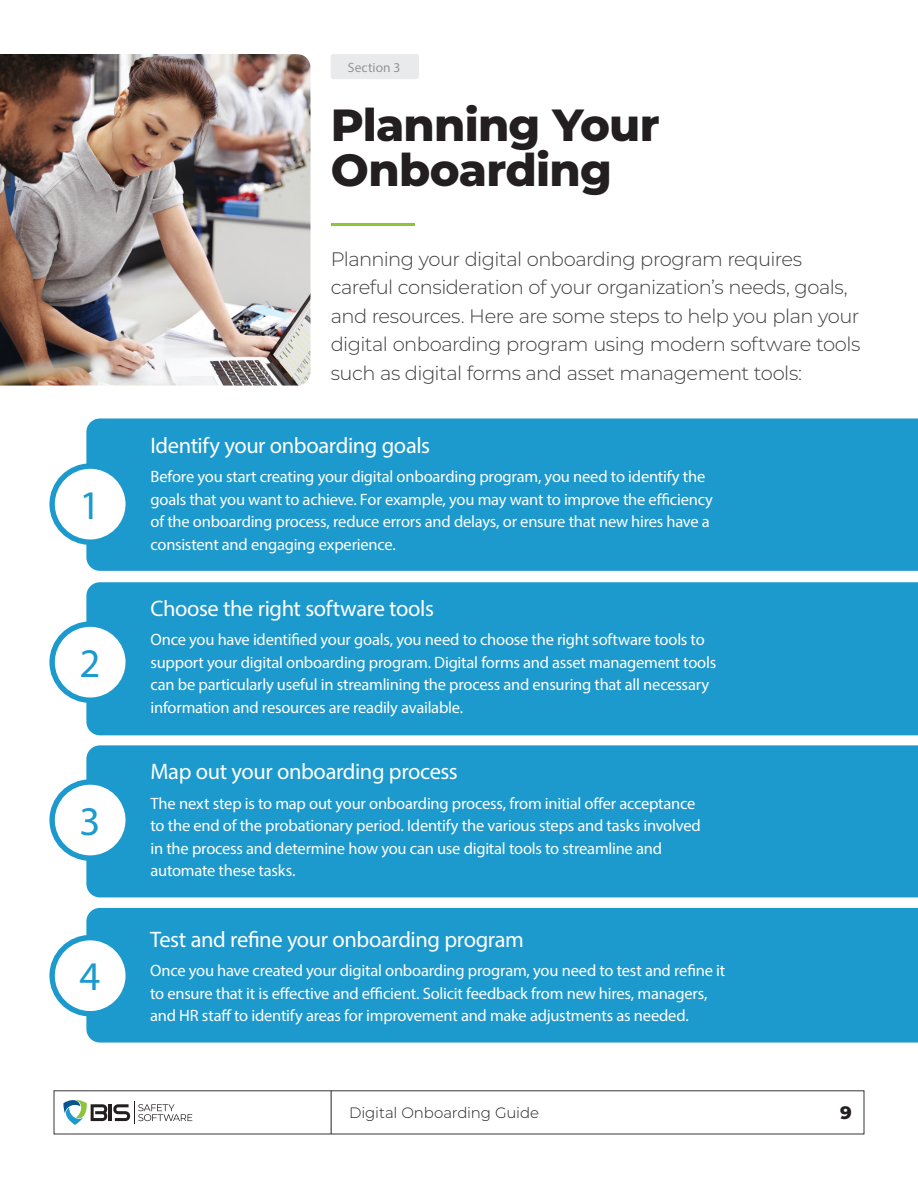
<style>
.page{position:relative;width:918px;height:1188px;background:#fff}
.page>*{position:absolute;margin:0;border:0;box-sizing:border-box;transform-origin:0 0}
.t1{font:800 45px/45px "Montserrat";letter-spacing:-.015em;color:#231f20}
.t2{font:40.8px "Myriad Pro";color:#1c99cd}
.t3{font:22.5px "Myriad Pro";letter-spacing:-.02em;color:#fff}
.t4{font:300 19.5px/28.5px "Montserrat";letter-spacing:-.025em;color:#3e3e3f}
.t5{font:800 18px "Montserrat";color:#231f20}
.t6{font:16.5px/22.5px "Myriad Pro";letter-spacing:-.015em;color:#fff}
.t7{font:300 15px "Montserrat";letter-spacing:-.005em;color:#231f20}
.t8{font:13.5px "Myriad Pro";letter-spacing:.005em;color:#939598}
</style>
<div class="page">
<img style="left:0;top:54px;width:310px;height:332px">
<div style="left:86px;top:745px;width:832px;height:152px;background:#1c99cd"></div>
<div style="left:86px;top:908px;width:832px;height:135px;background:#1c99cd"></div>
<div style="left:86px;top:582px;width:832px;height:153px;background:#1c99cd"></div>
<div style="left:86px;top:418px;width:832px;height:153px;background:#1c99cd"></div>
<hr style="left:331px;top:223px;width:84px;height:3px;background:#8cc43e">
<div style="left:331px;top:54px;width:88px;height:25px;background:#e9eaeb;border-radius:3px"></div>
<div style="left:52px;top:466px;width:76px;height:76px;background:#fff;border-radius:50%"></div>
<div style="left:49px;top:463px;width:82px;height:82px;border:5px solid #1c99cd;border-radius:50%"></div>
<div style="left:52px;top:624px;width:76px;height:76px;background:#fff;border-radius:50%"></div>
<div style="left:49px;top:621px;width:82px;height:82px;border:5px solid #1c99cd;border-radius:50%"></div>
<div style="left:52px;top:782px;width:76px;height:76px;background:#fff;border-radius:50%"></div>
<div style="left:49px;top:779px;width:82px;height:82px;border:5px solid #1c99cd;border-radius:50%"></div>
<div style="left:52px;top:938px;width:76px;height:76px;background:#fff;border-radius:50%"></div>
<div style="left:49px;top:935px;width:82px;height:81px;border:5px solid #1c99cd;border-radius:50%"></div>
<hr style="left:109px;top:1104px;width:3px;height:17px;background:#231f20">
<svg style="left:63px;top:1099px;width:44px;height:26px"></svg>
<svg style="left:113px;top:1101px;width:79px;height:23px"></svg>
<hr style="left:331px;top:1091px;width:1px;height:43px;background:#231f20">
<p class="t2" style="left:80px;top:480px;width:22px">1</p>
<p class="t2" style="left:80px;top:638px;width:22px">2</p>
<p class="t2" style="left:80px;top:796px;width:22px">3</p>
<p class="t2" style="left:80px;top:952px;width:22px">4</p>
<p class="t8" style="left:348px;top:59px;width:54px">Section 3</p>
<p class="t1" style="left:331px;top:100px;width:330px">Planning Your<br>Onboarding</p>
<p class="t4" style="left:331px;top:244px;width:531px">Planning your digital onboarding program requires careful consideration of your organization’s needs, goals, and resources. Here are some steps to help you plan your digital onboarding program using modern software tools such as digital forms and asset management tools:</p>
<p class="t3" style="left:151px;top:432px;width:281px">Identify your onboarding goals</p>
<p class="t6" style="left:151px;top:465px;width:564px">Before you start creating your digital onboarding program, you need to identify the goals that you want to achieve. For example, you may want to improve the efficiency of the onboarding process, reduce errors and delays, or ensure that new hires have a consistent and engaging experience.</p>
<p class="t3" style="left:151px;top:595px;width:285px">Choose the right software tools</p>
<p class="t6" style="left:151px;top:628px;width:567px">Once you have identified your goals, you need to choose the right software tools to support your digital onboarding program. Digital forms and asset management tools can be particularly useful in streamlining the process and ensuring that all necessary information and resources are readily available.</p>
<p class="t3" style="left:151px;top:758px;width:309px">Map out your onboarding process</p>
<p class="t6" style="left:151px;top:791px;width:552px">The next step is to map out your onboarding process, from initial offer acceptance to the end of the probationary period. Identify the various steps and tasks involved in the process and determine how you can use digital tools to streamline and automate these tasks.</p>
<p class="t3" style="left:150px;top:926px;width:375px">Test and refine your onboarding program</p>
<p class="t6" style="left:150px;top:959px;width:577px">Once you have created your digital onboarding program, you need to test and refine it to ensure that it is effective and efficient. Solicit feedback from new hires, managers, and HR staff to identify areas for improvement and make adjustments as needed.</p>
<p class="t7" style="left:349px;top:1103px;width:191px">Digital Onboarding Guide</p>
<p class="t5" style="left:840px;top:1100px;width:13px">9</p>
</div>
